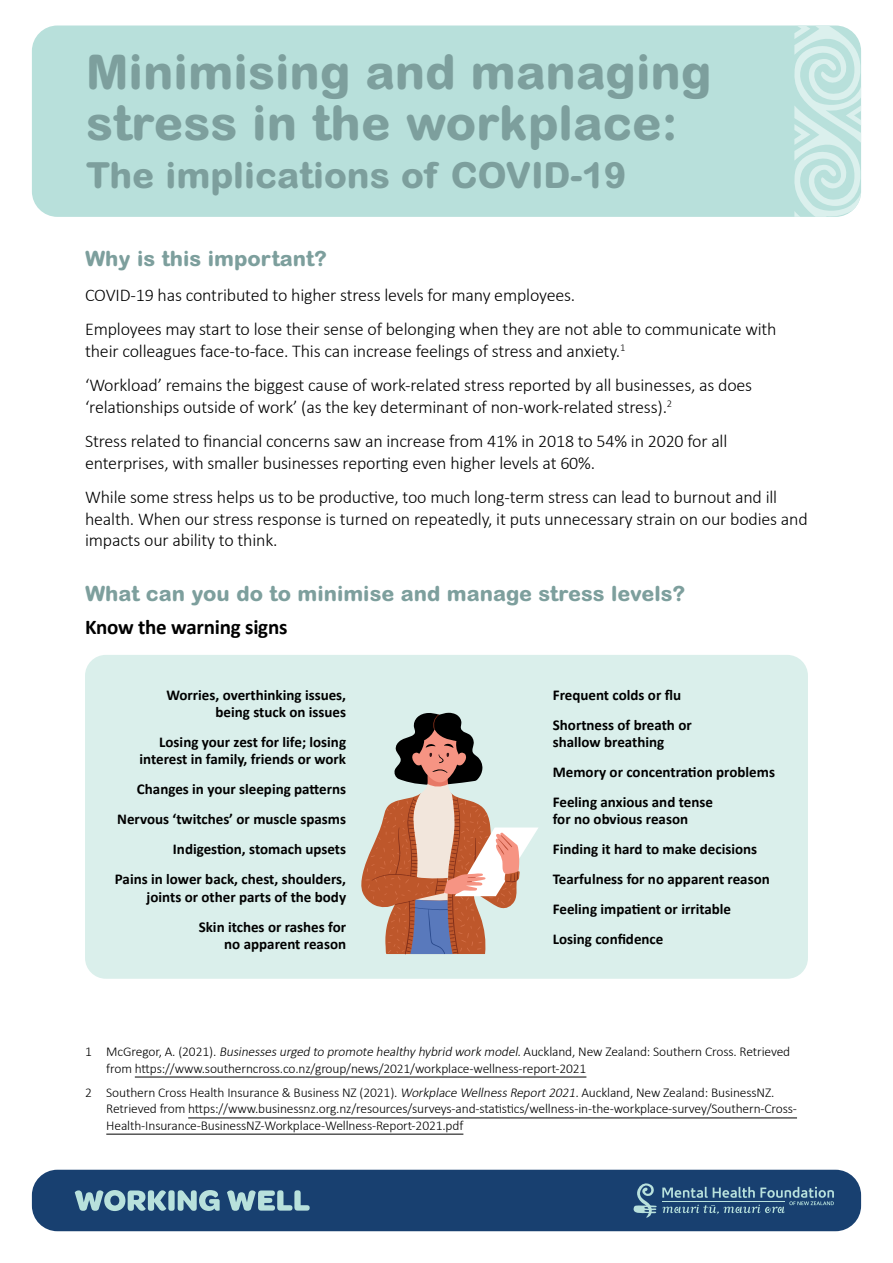
<style>
.page{position:relative;width:893px;height:1263px;background:#fff}
.page>*{position:absolute;margin:0;border:0;box-sizing:border-box;transform-origin:0 0}
.t1{font:800 48px/51px "Arial Rounded MT Pro";color:#7d9f9d}
.t2{font:800 36px "Arial Rounded MT Pro";color:#7d9f9d}
.t3{font:800 21px "Arial Rounded MT Pro";color:#7d9f9d}
.t4{font:700 21px "Calibri";letter-spacing:-.01em;color:#000}
.t5{font:300 18px/34.3px "Calibri";letter-spacing:-.01em;color:#000}
.t6{font:700 15px/30px "Calibri";color:#000;text-align:right}
.t7{font:300 13.5px/16.2px "Calibri";letter-spacing:-.01em;color:#000}
.s1{font-style:italic}
</style>
<div class="page">
<div style="left:32px;top:1170px;width:829px;height:61px;background:#184070;border-radius:26px"></div>
<svg style="left:75px;top:1190px;width:91px;height:21px"></svg>
<div style="left:168px;top:1190px;width:7px;height:21px;background:#b8e1dc;border-radius:3px"></div>
<svg style="left:178px;top:1190px;width:42px;height:21px"></svg>
<svg style="left:227px;top:1190px;width:83px;height:21px"></svg>
<svg style="left:633px;top:1183px;width:201px;height:34px"></svg>
<div style="left:32px;top:26px;width:829px;height:191px;background:#b8e0db;border-radius:26px"></div>
<svg style="left:794px;top:26px;width:67px;height:191px"></svg>
<hr style="left:135px;top:1077px;width:451px;height:1px;background:#000">
<hr style="left:188px;top:1118px;width:609px;height:1px;background:#000">
<hr style="left:106px;top:1134px;width:357px;height:1px;background:#000">
<div style="left:85px;top:655px;width:723px;height:324px;background:#daefeb;border-radius:21px"></div>
<svg style="left:361px;top:713px;width:177px;height:242px"></svg>
<h1 class="t1" style="left:86px;top:48px;width:627px">Minimising and managing stress in the workplace:</h1>
<h2 class="t2" style="left:86px;top:154px;width:542px">The implications of COVID-19</h2>
<p class="t3" style="left:85px;top:246px;width:243px">Why is this important?</p>
<p class="t5" style="left:85px;top:277px;width:693px">COVID-19 has contributed to higher stress levels for many employees.<br>Employees may start to lose their sense of belonging when they are not able to communicate with</p>
<p class="t5" style="left:85px;top:333px;width:669px">their colleagues face-to-face. This can increase feelings of stress and anxiety.<sup>1<br></sup>‘Workload’ remains the biggest cause of work-related stress reported by all businesses, as does</p>
<p class="t5" style="left:85px;top:389px;width:644px">‘relationships outside of work’ (as the key determinant of non-work-related stress).<sup>2<br></sup>Stress related to financial concerns saw an increase from 41% in 2018 to 54% in 2020 for all</p>
<p class="t5" style="left:85px;top:445px;width:694px">enterprises, with smaller businesses reporting even higher levels at 60%.<br>While some stress helps us to be productive, too much long-term stress can lead to burnout and ill</p>
<p class="t5" style="left:85px;top:508px;width:724px;line-height:21.6px">health. When our stress response is turned on repeatedly, it puts unnecessary strain on our bodies and impacts our ability to think.</p>
<p class="t3" style="left:85px;top:581px;width:602px">What can you do to minimise and manage stress levels?</p>
<p class="t4" style="left:85px;top:614px;width:204px">Know the warning signs</p>
<p class="t6" style="left:167px;top:685px;width:181px;line-height:17.2px">Worries, overthinking issues, being stuck on issues</p>
<p class="t6" style="left:140px;top:733px;width:208px;line-height:17.2px">Losing your zest for life; losing interest in family, friends or work</p>
<p class="t6" style="left:115px;top:773px;width:233px">Changes in your sleeping patterns Nervous ‘twitches’ or muscle spasms Indigestion, stomach upsets<br>Pains in lower back, chest, shoulders,</p>
<p class="t6" style="left:147px;top:881px;width:201px">joints or other parts of the body<br>Skin itches or rashes for</p>
<p class="t6" style="left:224px;top:928px;width:123px">no apparent reason</p>
<p class="t6" style="left:553px;top:679px;width:140px;text-align:left">Frequent colds or flu<br>Shortness of breath or</p>
<p class="t6" style="left:553px;top:726px;width:224px;text-align:left">shallow breathing<br>Memory or concentration problems<br>Feeling anxious and tense</p>
<p class="t6" style="left:553px;top:803px;width:219px;text-align:left">for no obvious reason<br>Finding it hard to make decisions<br>Tearfulness for no apparent reason<br>Feeling impatient or irritable<br>Losing confidence</p>
<p class="t7" style="left:106px;top:1043px;width:685px;text-indent:-21px">1 McGregor, A. (2021). <span class="s1">Businessesurged to promote healthy hybrid work model.</span>Auckland, New Zealand: Southern Cross. Retrieved from https://www.southerncross.co.nz/group/news/2021/workplace-wellness-report-2021</p>
<p class="t7" style="left:106px;top:1084px;width:692px;text-indent:-21px">2 Southern Cross Health Insurance &amp; Business NZ (2021). <span class="s1">Workplace WellnessReport2021.</span>Auckland, New Zealand: BusinessNZ.<br>Retrieved from https://www.businessnz.org.nz/resources/surveys-and-statistics/wellness-in-the-workplace-survey/Southern-Cross-<br>Health-Insurance-BusinessNZ-Workplace-Wellness-Report-2021.pdf</p>
</div>
